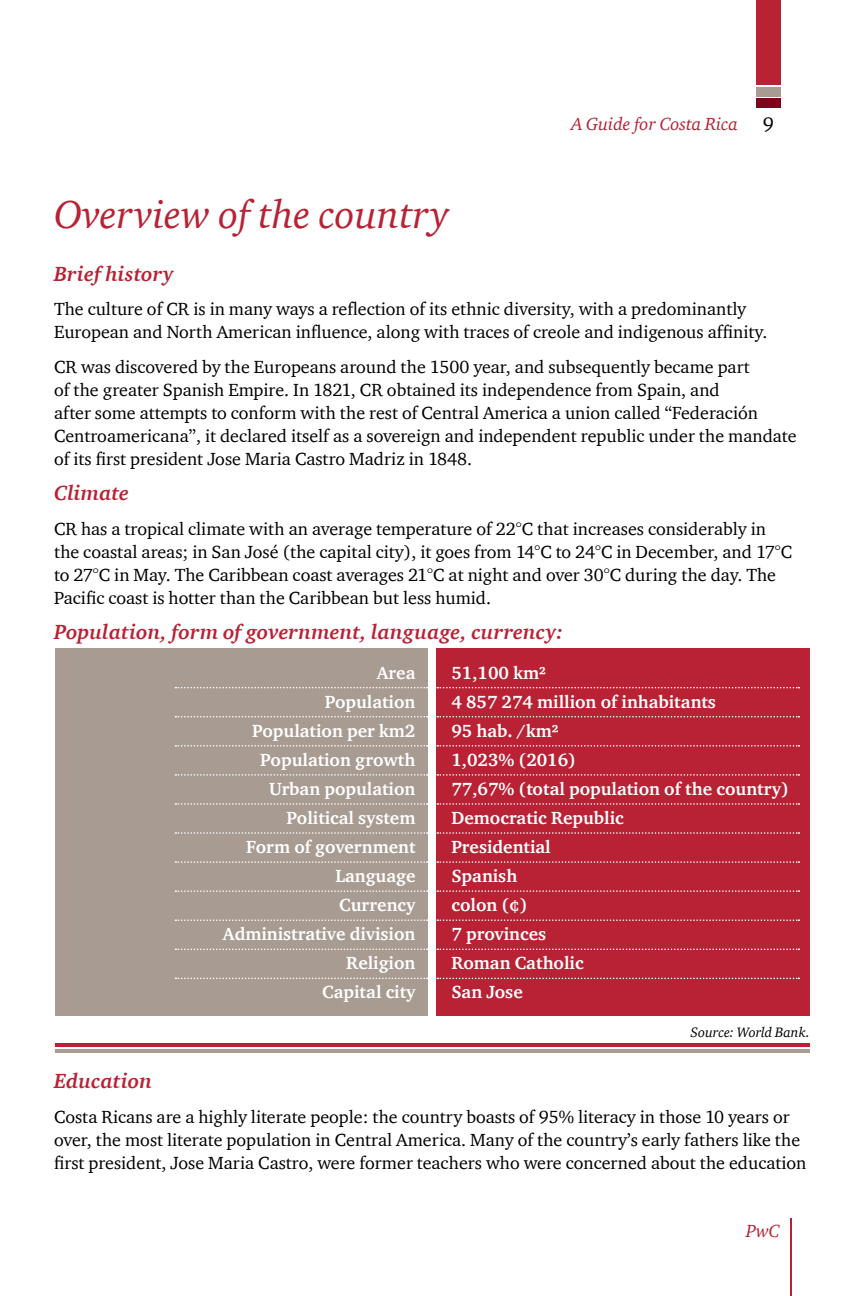
<style>
.page{position:relative;width:864px;height:1296px;background:#fff}
.page>*{position:absolute;margin:0;border:0;box-sizing:border-box;transform-origin:0 0}
.t1{font:italic 40px "ITC Charter Com";color:#b82234}
.t2{font:italic 700 21px "ITC Charter Com";letter-spacing:.01em;color:#b82234}
.t3{font:20px "ITC Charter Com";color:#000}
.t4{font:18px/23px "ITC Charter Com";color:#000}
.t5{font:700 18px/29px "ITC Charter Com";color:#fff;text-align:right}
.t6{font:italic 18px "ITC Charter Com";color:#b82234}
.t7{font:italic 14px "ITC Charter Com";color:#000}
</style>
<div class="page">
<hr style="left:791px;top:1219px;width:1px;height:77px;background:#b82234">
<div style="left:756px;top:0;width:24px;height:84px;background:#b82234"></div>
<div style="left:756px;top:99px;width:24px;height:9px;background:#80021a"></div>
<div style="left:756px;top:87px;width:24px;height:9px;background:#a89b91"></div>
<div style="left:437px;top:648px;width:373px;height:368px;background:#b82234"></div>
<div style="left:55px;top:648px;width:372px;height:368px;background:#a89b91"></div>
<svg style="left:175px;top:774px;width:253px;height:2px"></svg>
<svg style="left:175px;top:803px;width:253px;height:2px"></svg>
<svg style="left:175px;top:832px;width:253px;height:2px"></svg>
<svg style="left:175px;top:861px;width:253px;height:2px"></svg>
<svg style="left:175px;top:890px;width:253px;height:2px"></svg>
<svg style="left:175px;top:919px;width:253px;height:2px"></svg>
<svg style="left:175px;top:978px;width:252px;height:1px"></svg>
<svg style="left:175px;top:949px;width:252px;height:1px"></svg>
<svg style="left:175px;top:745px;width:253px;height:2px"></svg>
<svg style="left:175px;top:716px;width:252px;height:1px"></svg>
<svg style="left:175px;top:687px;width:252px;height:1px"></svg>
<svg style="left:437px;top:774px;width:362px;height:2px"></svg>
<svg style="left:437px;top:803px;width:362px;height:2px"></svg>
<svg style="left:437px;top:832px;width:362px;height:2px"></svg>
<svg style="left:437px;top:861px;width:362px;height:2px"></svg>
<svg style="left:437px;top:890px;width:362px;height:2px"></svg>
<svg style="left:437px;top:919px;width:362px;height:2px"></svg>
<svg style="left:437px;top:978px;width:362px;height:1px"></svg>
<svg style="left:437px;top:949px;width:362px;height:1px"></svg>
<svg style="left:437px;top:745px;width:362px;height:2px"></svg>
<svg style="left:437px;top:716px;width:362px;height:1px"></svg>
<svg style="left:437px;top:687px;width:362px;height:1px"></svg>
<hr style="left:55px;top:1044px;width:755px;height:3px;background:#b82234">
<hr style="left:55px;top:1049px;width:755px;height:4px;background:#a89b91">
<h1 class="t1" style="left:54px;top:191px;width:397px">Overview of the country</h1>
<p class="t6" style="left:572px;top:113px;width:168px">A Guide for Costa Rica</p>
<p class="t3" style="left:763px;top:112px;width:13px">9</p>
<p class="t2" style="left:54px;top:261px;width:121px">Brief history</p>
<p class="t4" style="left:54px;top:298px;width:715px">The culture of CR is in many ways a reflection of its ethnic diversity, with a predominantly<br>European and North American influence, along with traces of creole and indigenous affinity.</p>
<p class="t4" style="left:54px;top:355px;width:744px">CR was discovered by the Europeans around the 1500 year, and subsequently became part<br>of the greater Spanish Empire. In 1821, CR obtained its independence from Spain, and<br>after some attempts to conform with the rest of Central America a union called “Federación Centroamericana”, it declared itself as a sovereign and independent republic under the mandate of its first president Jose Maria Castro Madriz in 1848.</p>
<p class="t2" style="left:54px;top:480px;width:76px">Climate</p>
<p class="t4" style="left:54px;top:517px;width:740px">CR has a tropical climate with an average temperature of 22°C that increases considerably in the coastal areas; in San José (the capital city), it goes from 14°C to 24°C in December, and 17°C to 27°C in May. The Caribbean coast averages 21°C at night and over 30°C during the day. The Pacific coast is hotter than the Caribbean but less humid.</p>
<p class="t2" style="left:54px;top:619px;width:511px">Population, form of government, language, currency:</p>
<p class="t5" style="left:223px;top:658px;width:194px">Area<br>Population<br>Population per km2<br>Population growth<br>Urban population<br>Political system<br>Form of government<br>Language<br>Currency<br>Administrative division<br>Religion<br>Capital city</p>
<p class="t5" style="left:451px;top:658px;width:339px;text-align:left">51,100 km²<br>4 857 274 million of inhabitants<br>95 hab. /km²<br>1,023% (2016)<br>77,67% (total population of the country)<br>Democratic Republic<br>Presidential<br>Spanish<br>colon (¢)<br>7 provinces<br>Roman Catholic<br>San Jose</p>
<p class="t7" style="left:691px;top:1023px;width:121px">Source: World Bank.</p>
<p class="t2" style="left:54px;top:1068px;width:99px">Education</p>
<p class="t4" style="left:54px;top:1105px;width:754px">Costa Ricans are a highly literate people: the country boasts of 95% literacy in those 10 years or over, the most literate population in Central America. Many of the country’s early fathers like the first president, Jose Maria Castro, were former teachers who were concerned about the education</p>
<p class="t6" style="left:746px;top:1220px;width:35px">PwC</p>
</div>
